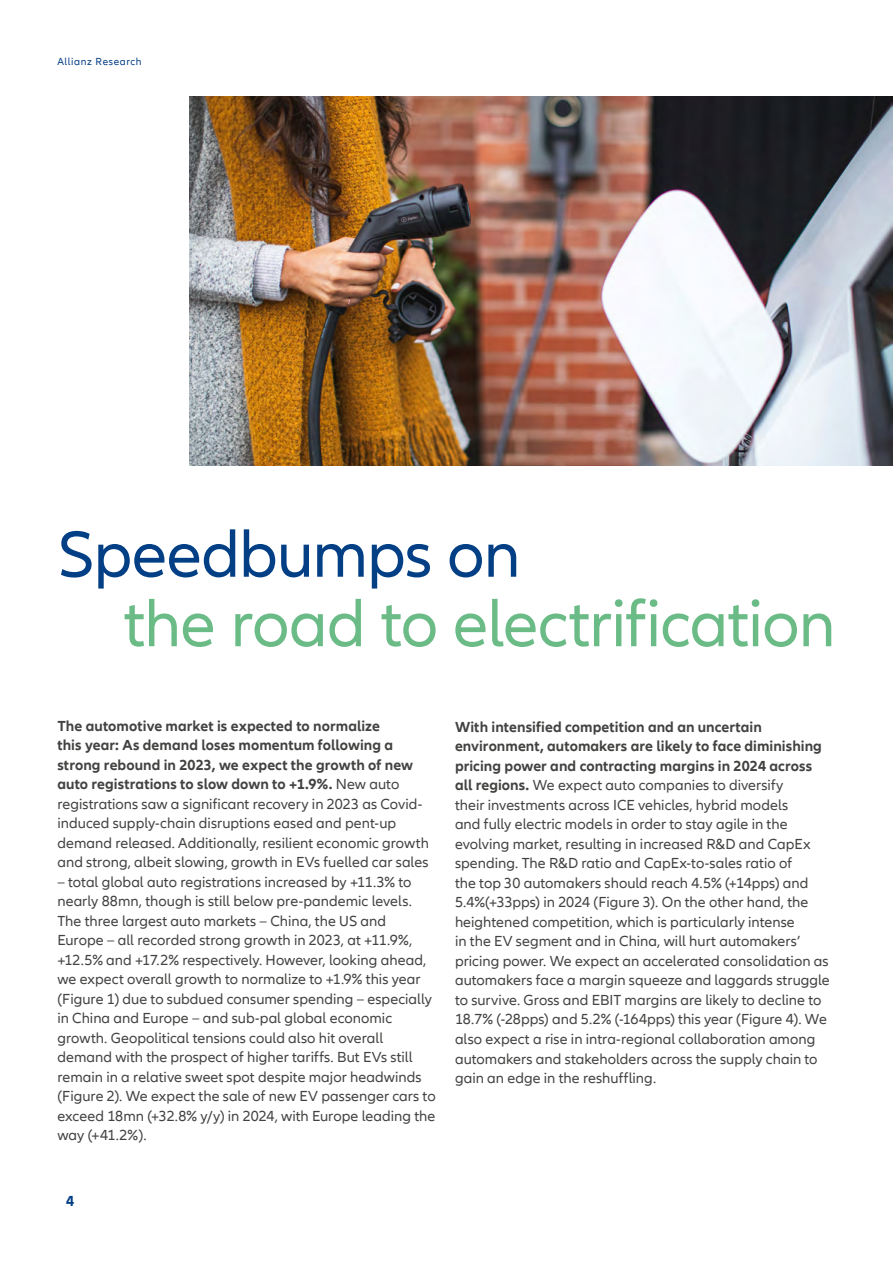
<style>
.page{position:relative;width:893px;height:1263px;background:#fff}
.page>*{position:absolute;margin:0;border:0;box-sizing:border-box;transform-origin:0 0}
.t1{font:67.5px "Allianz Neo";letter-spacing:-.015em;color:#6bbb87}
.t2{font:67.5px "Allianz Neo";letter-spacing:-.015em;color:#033f85}
.t3{font:15px/19.5px "Allianz Neo";letter-spacing:.005em;color:#424241}
.t4{font:700 15px "Allianz Neo";color:#033f85}
.t5{font:10.5px "Allianz Neo";letter-spacing:.06em;color:#033f85}
.s1{font-weight:700}
</style>
<div class="page">
<img style="left:190px;top:96px;width:703px;height:370px">
<p class="t5" style="left:57px;top:56px;width:86px">Allianz Research</p>
<h1 class="t2" style="left:57px;top:516px;width:465px">Speedbumps on</h1>
<h1 class="t1" style="left:124px;top:585px;width:713px">the road to electrification</h1>
<p class="t3" style="left:57px;top:716px;width:373px"><span class="s1">The automotive market is expected to normalize<br>this year: As demand loses momentum following a strong rebound in 2023, we expect the growth of new auto registrations to slow down to +1.9%.</span> New auto registrations saw a significant recovery in 2023 as Covid&shy;induced supply-chain disruptions eased and pent-up demand released. Additionally, resilient economic growth and strong, albeit slowing, growth in EVs fuelled car sales</p>
<p class="t3" style="left:57px;top:872px;width:380px">– total global auto registrations increased by +11.3% to nearly 88mn, though is still below pre-pandemic levels.<br>The three largest auto markets – China, the US and Europe – all recorded strong growth in 2023, at +11.9%, +12.5% and +17.2% respectively. However, looking ahead, we expect overall growth to normalize to +1.9% this year (Figure 1) due to subdued consumer spending – especially in China and Europe – and sub-pal global economic growth. Geopolitical tensions could also hit overall demand with the prospect of higher tariffs. But EVs still remain in a relative sweet spot despite major headwinds (Figure 2). We expect the sale of new EV passenger cars to exceed 18mn (+32.8% y/y) in 2024, with Europe leading the way (+41.2%).</p>
<p class="t3" style="left:455px;top:718px;width:376px"><span class="s1">With intensified competition and an uncertain environment, automakers are likely to face diminishing pricing power and contracting margins in 2024 across all regions.</span> We expect auto companies to diversify<br>their investments across ICE vehicles, hybrid models<br>and fully electric models in order to stay agile in the evolving market, resulting in increased R&amp;D and CapEx spending. The R&amp;D ratio and CapEx-to-sales ratio of<br>the top 30 automakers should reach 4.5% (+14pps) and 5.4%(+33pps) in 2024 (Figure 3). On the other hand, the heightened competition, which is particularly intense<br>in the EV segment and in China, will hurt automakers’ pricing power. We expect an accelerated consolidation as automakers face a margin squeeze and laggards struggle to survive. Gross and EBIT margins are likely to decline to 18.7% (-28pps) and 5.2% (-164pps) this year (Figure 4). We also expect a rise in intra-regional collaboration among automakers and stakeholders across the supply chain to gain an edge in the reshuffling.</p>
<p class="t4" style="left:66px;top:1192px;width:10px">4</p>
</div>
